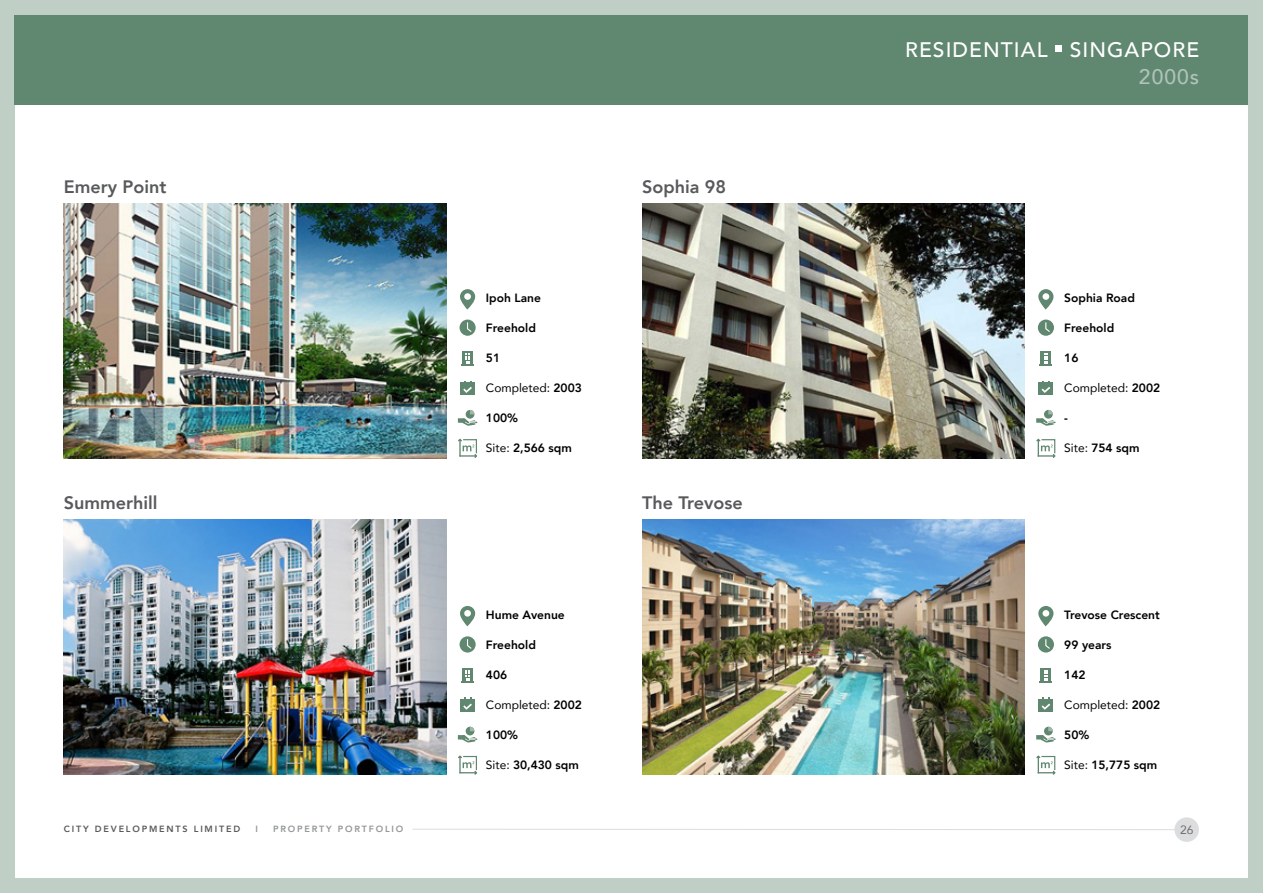
<style>
.page{position:relative;width:1263px;height:893px;background:#fff}
.page>*{position:absolute;margin:0;border:0;box-sizing:border-box;transform-origin:0 0}
.t1{font:500 21px "Avenir";letter-spacing:.05em;color:#fff}
.t2{font:500 21px "Avenir";letter-spacing:.05em;color:#afc3b8}
.t3{font:800 18px "Avenir";color:#58595b}
.t4{font:800 12px "Avenir";color:#000}
.t5{font:12px "Avenir";color:#000}
.t6{font:12px "Avenir";color:#6d6e71}
.t7{font:800 9px "Avenir";letter-spacing:.2em;color:#58595b}
.t8{font:800 9px "Avenir";letter-spacing:.2em;color:#939598}
.s1{font-weight:800}
.s2{font-weight:400}
</style>
<div class="page">
<div style="left:0;top:0;width:1263px;height:893px;border:15px solid #c0cfc6"></div>
<div style="left:15px;top:15px;width:1233px;height:89px;background:#608770"></div>
<div style="left:1055px;top:45px;width:7px;height:6px;background:#fff"></div>
<div style="left:459px;top:320px;width:17px;height:16px;background:#608770;border-radius:50%"></div>
<svg style="left:467px;top:322px;width:4px;height:10px"></svg>
<svg style="left:460px;top:289px;width:15px;height:21px"></svg>
<div style="left:464px;top:293px;width:7px;height:7px;background:#fff;border-radius:50%"></div>
<div style="left:462px;top:351px;width:11px;height:14px;background:#608770"></div>
<svg style="left:461px;top:353px;width:13px;height:13px"></svg>
<div style="left:460px;top:385px;width:15px;height:10px;background:#608770"></div>
<svg style="left:460px;top:381px;width:15px;height:12px"></svg>
<svg style="left:458px;top:410px;width:19px;height:16px"></svg>
<svg style="left:458px;top:438px;width:19px;height:20px"></svg>
<div style="left:1038px;top:320px;width:16px;height:16px;background:#608770;border-radius:50%"></div>
<svg style="left:1045px;top:322px;width:5px;height:10px"></svg>
<svg style="left:1038px;top:289px;width:15px;height:21px"></svg>
<div style="left:1042px;top:293px;width:7px;height:7px;background:#fff;border-radius:50%"></div>
<div style="left:1041px;top:351px;width:10px;height:14px;background:#608770"></div>
<svg style="left:1039px;top:353px;width:13px;height:13px"></svg>
<div style="left:1039px;top:385px;width:14px;height:10px;background:#608770"></div>
<svg style="left:1039px;top:381px;width:14px;height:12px"></svg>
<svg style="left:1036px;top:410px;width:20px;height:16px"></svg>
<svg style="left:1036px;top:438px;width:20px;height:20px"></svg>
<div style="left:459px;top:636px;width:17px;height:16px;background:#608770;border-radius:50%"></div>
<svg style="left:467px;top:639px;width:4px;height:10px"></svg>
<svg style="left:460px;top:606px;width:15px;height:20px"></svg>
<div style="left:464px;top:610px;width:7px;height:7px;background:#fff;border-radius:50%"></div>
<div style="left:462px;top:668px;width:11px;height:14px;background:#608770"></div>
<svg style="left:461px;top:670px;width:13px;height:13px"></svg>
<div style="left:460px;top:702px;width:15px;height:10px;background:#608770"></div>
<svg style="left:460px;top:698px;width:15px;height:12px"></svg>
<svg style="left:458px;top:727px;width:19px;height:15px"></svg>
<svg style="left:458px;top:755px;width:20px;height:20px"></svg>
<div style="left:1038px;top:636px;width:16px;height:16px;background:#608770;border-radius:50%"></div>
<svg style="left:1045px;top:639px;width:5px;height:10px"></svg>
<svg style="left:1038px;top:606px;width:15px;height:20px"></svg>
<div style="left:1042px;top:610px;width:7px;height:7px;background:#fff;border-radius:50%"></div>
<div style="left:1041px;top:668px;width:10px;height:14px;background:#608770"></div>
<svg style="left:1039px;top:670px;width:13px;height:13px"></svg>
<div style="left:1039px;top:702px;width:14px;height:10px;background:#608770"></div>
<svg style="left:1039px;top:698px;width:14px;height:12px"></svg>
<svg style="left:1036px;top:727px;width:20px;height:15px"></svg>
<svg style="left:1036px;top:755px;width:20px;height:20px"></svg>
<img style="left:642px;top:203px;width:383px;height:255px">
<img style="left:64px;top:519px;width:382px;height:255px">
<img style="left:642px;top:519px;width:383px;height:255px">
<img style="left:64px;top:203px;width:382px;height:255px">
<svg style="left:412px;top:828px;width:762px;height:2px"></svg>
<div style="left:1174px;top:817px;width:25px;height:25px;background:#dcddde;border-radius:50%"></div>
<h2 class="t3" style="left:64px;top:173px;width:104px">Emery Point</h2>
<p class="t4" style="left:486px;top:289px;width:57px">Ipoh Lane</p>
<p class="t4" style="left:486px;top:319px;width:52px">Freehold</p>
<p class="t4" style="left:486px;top:349px;width:16px">51</p>
<p class="t5" style="left:486px;top:378px;width:97px">Completed: <span class="s1">2003</span></p>
<p class="t4" style="left:486px;top:409px;width:34px">100%</p>
<p class="t4" style="left:486px;top:439px;width:87px"><span class="s2">Site:</span> 2,566 sqm</p>
<h2 class="t3" style="left:642px;top:173px;width:85px">Sophia 98</h2>
<h2 class="t3" style="left:64px;top:489px;width:95px">Summerhill</h2>
<h2 class="t3" style="left:642px;top:489px;width:102px">The Trevose</h2>
<p class="t4" style="left:486px;top:605px;width:80px">Hume Avenue</p>
<p class="t4" style="left:486px;top:635px;width:52px">Freehold</p>
<p class="t4" style="left:486px;top:665px;width:23px">406</p>
<p class="t5" style="left:486px;top:695px;width:97px">Completed: <span class="s1">2002</span></p>
<p class="t4" style="left:486px;top:725px;width:34px">100%</p>
<p class="t4" style="left:486px;top:755px;width:95px"><span class="s2">Site:</span> 30,430 sqm</p>
<h1 class="t1" style="left:905px;top:32px;width:295px">RESIDENTIAL SINGAPORE</h1>
<h1 class="t2" style="left:1139px;top:59px;width:62px">2000s</h1>
<p class="t4" style="left:1064px;top:289px;width:72px">Sophia Road</p>
<p class="t4" style="left:1064px;top:319px;width:52px">Freehold</p>
<p class="t4" style="left:1064px;top:349px;width:16px">16</p>
<p class="t5" style="left:1064px;top:378px;width:97px">Completed: <span class="s1">2002</span></p>
<p class="t4" style="left:1064px;top:409px;width:5px">-</p>
<p class="t4" style="left:1064px;top:439px;width:77px"><span class="s2">Site:</span> 754 sqm</p>
<p class="t4" style="left:1064px;top:605px;width:97px">Trevose Crescent</p>
<p class="t4" style="left:1064px;top:635px;width:49px">99 years</p>
<p class="t4" style="left:1064px;top:665px;width:23px">142</p>
<p class="t5" style="left:1064px;top:695px;width:97px">Completed: <span class="s1">2002</span></p>
<p class="t4" style="left:1064px;top:725px;width:27px">50%</p>
<p class="t4" style="left:1064px;top:755px;width:95px"><span class="s2">Site:</span> 15,775 sqm</p>
<p class="t7" style="left:64px;top:821px;width:178px">CITY DEVELOPMENTS LIMITED</p>
<p class="t8" style="left:255px;top:821px;width:4px">I</p>
<p class="t8" style="left:273px;top:821px;width:132px">PROPERTY PORTFOLIO</p>
<p class="t6" style="left:1180px;top:820px;width:15px">26</p>
</div>
